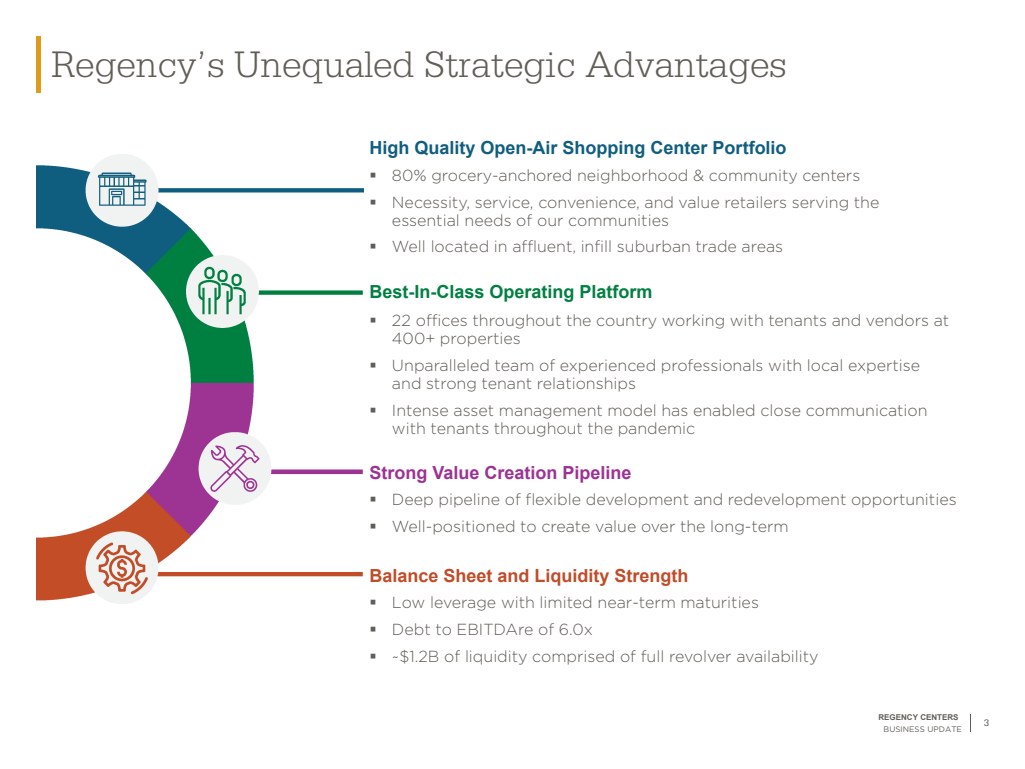
<style>
.page{position:relative;width:1025px;height:769px;background:#fff}
.page>*{position:absolute;margin:0;border:0;box-sizing:border-box;transform-origin:0 0}
.t1{font:300 39px "Serifa Std";color:#615d57}
.t2{font:700 18px "Arial";color:#0f5e7f}
.t3{font:700 18px "Arial";color:#c14c27}
.t4{font:700 18px "Arial";color:#008041}
.t5{font:700 18px "Arial";color:#9d3293}
.t6{font:300 16px/18px "Gotham";color:#615d57}
.t7{font:10px "Serifa Std";color:#615d57}
.t8{font:700 8px "Arial";color:#615d57}
.t9{font:8px "Gotham";color:#615d57}
</style>
<div class="page">
<div style="left:36px;top:36px;width:5px;height:57px;background:#de9b17"></div>
<img style="left:37px;top:155px;width:327px;height:448px">
<svg style="left:970px;top:714px;width:1px;height:17px"></svg>
<h1 class="t1" style="left:51px;top:42px;width:737px">Regency’s Unequaled Strategic Advantages</h1>
<p class="t2" style="left:369px;top:135px;width:419px">High Quality Open-Air Shopping Center Portfolio</p>
<p class="t6" style="left:369px;top:166px;width:492px">▪ 80% grocery-anchored neighborhood &amp; community centers</p>
<p class="t6" style="left:392px;top:193px;width:489px;text-indent:-22px">▪ Necessity, service, convenience, and value retailers serving the essential needs of our communities</p>
<p class="t6" style="left:369px;top:237px;width:415px">▪ Well located in affluent, infill suburban trade areas</p>
<p class="t4" style="left:369px;top:279px;width:285px">Best-In-Class Operating Platform</p>
<p class="t6" style="left:392px;top:310px;width:559px;text-indent:-22px">▪ 22 offices throughout the country working with tenants and vendors at<br>400+ properties</p>
<p class="t6" style="left:392px;top:355px;width:530px;text-indent:-22px">▪ Unparalleled team of experienced professionals with local expertise and strong tenant relationships</p>
<p class="t6" style="left:392px;top:400px;width:537px;text-indent:-22px">▪ Intense asset management model has enabled close communication with tenants throughout the pandemic</p>
<p class="t5" style="left:369px;top:459px;width:263px">Strong Value Creation Pipeline</p>
<p class="t6" style="left:369px;top:490px;width:588px">▪ Deep pipeline of flexible development and redevelopment opportunities</p>
<p class="t6" style="left:369px;top:517px;width:421px">▪ Well-positioned to create value over the long-term</p>
<p class="t3" style="left:369px;top:562px;width:321px">Balance Sheet and Liquidity Strength</p>
<p class="t6" style="left:369px;top:593px;width:391px">▪ Low leverage with limited near-term maturities</p>
<p class="t6" style="left:369px;top:620px;width:225px">▪ Debt to EBITDAre of 6.0x</p>
<p class="t6" style="left:369px;top:647px;width:451px">▪ ~$1.2B of liquidity comprised of full revolver availability</p>
<p class="t8" style="left:878px;top:711px;width:82px">REGENCY CENTERS</p>
<p class="t9" style="left:883px;top:723px;width:80px">BUSINESS UPDATE</p>
<p class="t7" style="left:983px;top:717px;width:7px">3</p>
</div>
